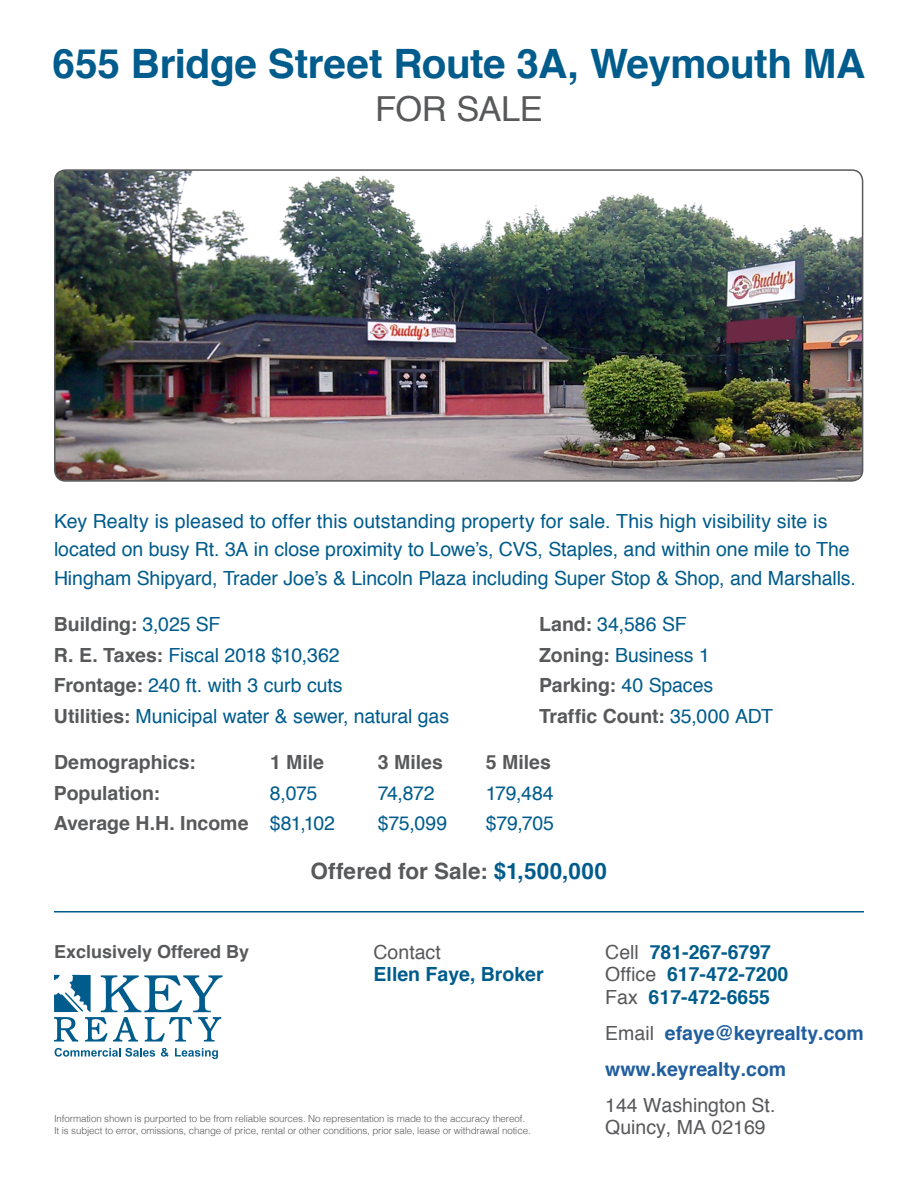
<style>
.page{position:relative;width:918px;height:1188px;background:#fff}
.page>*{position:absolute;margin:0;border:0;box-sizing:border-box;transform-origin:0 0}
.t1{font:700 40.5px "Helvetica";letter-spacing:-.01em;color:#005c8c}
.t2{font:34.5px "Helvetica";letter-spacing:-.02em;color:#58595b}
.t3{font:700 22.5px "Helvetica";letter-spacing:.01em;color:#58595b}
.t4{font:19.5px/30.6px "Helvetica";letter-spacing:-.005em;color:#005c8c}
.t5{font:700 19.5px/22.5px "Helvetica";color:#005c8c}
.t6{font:700 19.5px "Helvetica";color:#58595b}
.t7{font:700 19.5px/36px "Helvetica";color:#215e9e}
.t8{font:19.5px/22.5px "Helvetica";color:#58595b}
.t9{font:700 18px "Helvetica";color:#58595b}
.t10{font:300 9.75px/12px "Helvetica";letter-spacing:-.01em;color:#58595b}
.s1{font-weight:700;color:#58595b}
.s2{font-weight:400;color:#005c8c}
.s3{color:#005c8c}
.s4{font-weight:400;color:#58595b}
</style>
<div class="page">
<svg style="left:54px;top:975px;width:169px;height:67px"></svg>
<svg style="left:55px;top:1048px;width:100px;height:9px"></svg>
<svg style="left:161px;top:1048px;width:8px;height:9px"></svg>
<svg style="left:175px;top:1048px;width:43px;height:11px"></svg>
<hr style="left:54px;top:911px;width:810px;height:2px;background:#005c8c">
<img style="left:57px;top:171px;width:806px;height:309px">
<div style="left:54px;top:169px;width:809px;height:313px;border:2px solid #58595b;border-radius:11px"></div>
<h1 class="t1" style="left:52px;top:31px;width:815px">655 Bridge Street Route 3A, Weymouth MA</h1>
<h2 class="t2" style="left:375px;top:82px;width:169px">FOR SALE</h2>
<p class="t4" style="left:54px;top:507px;width:804px;line-height:28.5px">Key Realty is pleased to offer this outstanding property for sale. This high visibility site is located on busy Rt. 3A in close proximity to Lowe’s, CVS, Staples, and within one mile to The<br>Hingham Shipyard, Trader Joe’s &amp; Lincoln Plaza including Super Stop &amp; Shop, and Marshalls.</p>
<p class="t4" style="left:54px;top:610px;width:397px"><span class="s1">Building:</span> 3,025 SF<br><span class="s1">R. E. Taxes:</span> Fiscal 2018 $10,362<br><span class="s1">Frontage:</span> 240 ft. with 3 curb cuts<br><span class="s1">Utilities:</span> Municipal water &amp; sewer, natural gas</p>
<p class="t4" style="left:539px;top:610px;width:236px"><span class="s1">Land:</span> 34,586 SF<br><span class="s1">Zoning:</span> Business 1<br><span class="s1">Parking:</span> 40 Spaces<br><span class="s1">Traffic Count:</span> 35,000 ADT</p>
<p class="t6" style="left:54px;top:747px;width:143px">Demographics:</p>
<p class="t6" style="left:270px;top:747px;width:56px">1 Mile</p>
<p class="t6" style="left:378px;top:747px;width:67px">3 Miles</p>
<p class="t6" style="left:486px;top:747px;width:67px">5 Miles</p>
<p class="t6" style="left:54px;top:777px;width:107px">Population:</p>
<p class="t4" style="left:270px;top:778px;width:49px">8,075</p>
<p class="t4" style="left:378px;top:778px;width:58px">74,872</p>
<p class="t4" style="left:486px;top:778px;width:69px">179,484</p>
<p class="t6" style="left:54px;top:808px;width:283px">Average H.H. Income <span class="s2">$81,102</span></p>
<p class="t4" style="left:378px;top:809px;width:71px">$75,099</p>
<p class="t4" style="left:486px;top:809px;width:70px">$79,705</p>
<p class="t3" style="left:310px;top:853px;width:298px">Offered for Sale: <span class="s3">$1,500,000</span></p>
<p class="t9" style="left:54px;top:937px;width:197px">Exclusively Offered By</p>
<p class="t8" style="left:374px;top:941px;width:69px">Contact</p>
<p class="t5" style="left:374px;top:963px;width:172px">Ellen Faye, Broker</p>
<p class="t10" style="left:54px;top:1112px;width:478px">Information shown is purported to be from reliable sources. No representation is made to the accuracy thereof.<br>It is subject to error, omissions, change of price, rental or other conditions, prior sale, lease or withdrawal notice.</p>
<p class="t5" style="left:605px;top:941px;width:185px"><span class="s4">Cell</span> 781-267-6797<br><span class="s4">Office</span> 617-472-7200<br><span class="s4">Fax</span> 617-472-6655</p>
<p class="t7" style="left:605px;top:1015px;width:260px"><span class="s4">Email</span> efaye@keyrealty.com www.keyrealty.com</p>
<p class="t8" style="left:605px;top:1094px;width:172px">144 Washington St.<br>Quincy, MA 02169</p>
</div>
